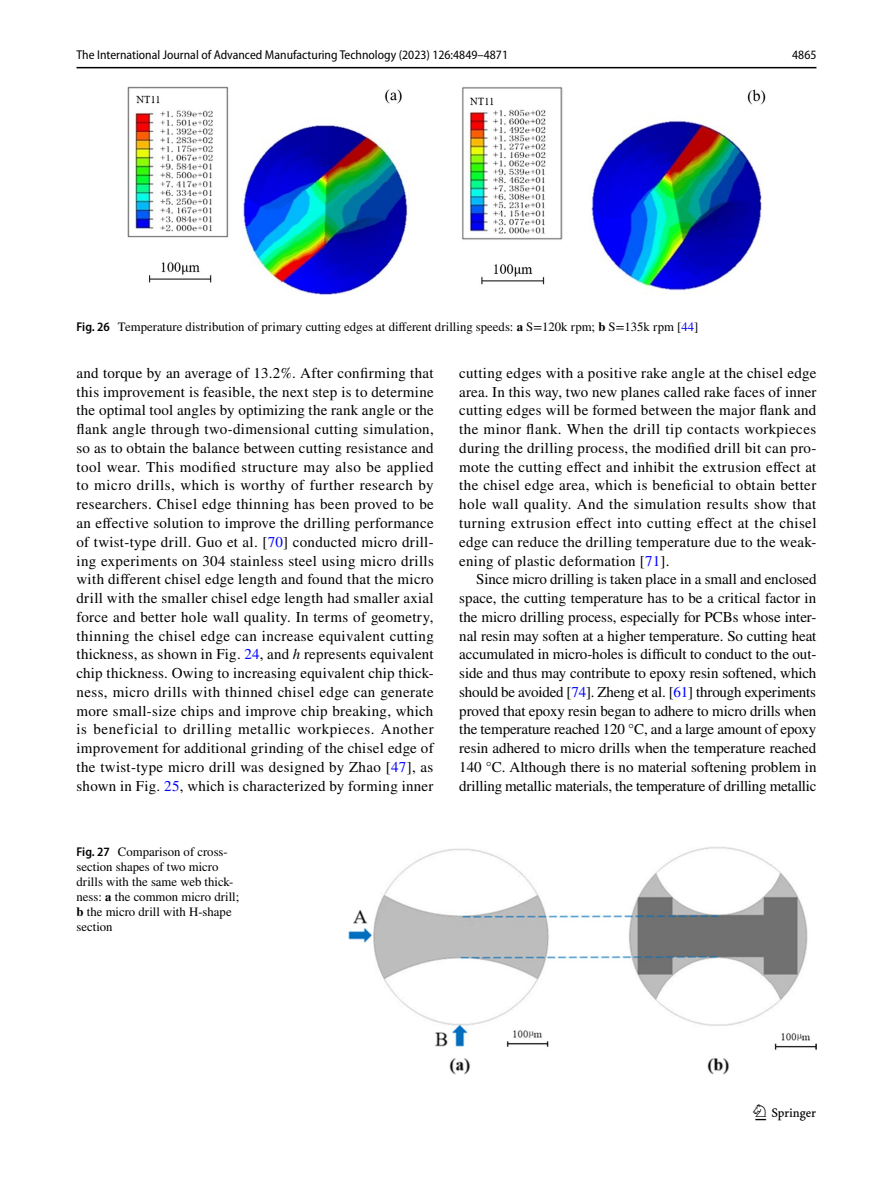
<style>
.page{position:relative;width:893px;height:1187px;background:#fff}
.page>*{position:absolute;margin:0;border:0;box-sizing:border-box;transform-origin:0 0}
.t1{font:22.5px "Springnew Regular 3";color:#000}
.t2{font:15px/18.8px "STIX";letter-spacing:.015em;color:#000;text-align:justify}
.t3{font:12.75px/15px "STIX";color:#000}
.t4{font:semi-condensed 12.75px "Myriad Pro";color:#000}
.s1{font-family:"Myriad Pro";font-weight:600;font-stretch:semi-condensed}
.s2{font-weight:700}
.s3{color:#00f}
.s4{font-style:italic}
</style>
<div class="page">
<hr style="left:77px;top:67px;width:739px;height:1px;background:#000">
<img style="left:127px;top:87px;width:638px;height:208px">
<img style="left:349px;top:847px;width:467px;height:226px">
<p class="t4" style="left:77px;top:48px;width:433px">The International Journal of Advanced Manufacturing Technology (2023) 126:4849–4871</p>
<p class="t4" style="left:792px;top:48px;width:26px">4865</p>
<p class="t3" style="left:77px;top:320px;width:623px"><span class="s1">Fig. 26</span> Temperature distribution of primary cutting edges at different drilling speeds: <span class="s2">a</span> S=120k rpm; <span class="s2">b</span> S=135k rpm [<span class="s3">44</span>]</p>
<p class="t2" style="left:77px;top:364px;width:359px">and torque by an average of 13.2%. After confirming that this improvement is feasible, the next step is to determine the optimal tool angles by optimizing the rank angle or the flank angle through two-dimensional cutting simulation, so as to obtain the balance between cutting resistance and tool wear. This modified structure may also be applied to micro drills, which is worthy of further research by researchers. Chisel edge thinning has been proved to be an effective solution to improve the drilling performance of twist-type drill. Guo et al. [<span class="s3">70</span>] conducted micro drill&shy;ing experiments on 304 stainless steel using micro drills with different chisel edge length and found that the micro drill with the smaller chisel edge length had smaller axial force and better hole wall quality. In terms of geometry, thinning the chisel edge can increase equivalent cutting thickness, as shown in Fig. <span class="s3">24</span>, and <span class="s4">h</span> represents equivalent chip thickness. Owing to increasing equivalent chip thick&shy;ness, micro drills with thinned chisel edge can generate more small-size chips and improve chip breaking, which is beneficial to drilling metallic workpieces. Another improvement for additional grinding of the chisel edge of the twist-type micro drill was designed by Zhao [<span class="s3">47</span>], as shown in Fig. <span class="s3">25</span>, which is characterized by forming inner</p>
<p class="t2" style="left:459px;top:364px;width:359px">cutting edges with a positive rake angle at the chisel edge area. In this way, two new planes called rake faces of inner cutting edges will be formed between the major flank and the minor flank. When the drill tip contacts workpieces during the drilling process, the modified drill bit can pro&shy;mote the cutting effect and inhibit the extrusion effect at the chisel edge area, which is beneficial to obtain better hole wall quality. And the simulation results show that turning extrusion effect into cutting effect at the chisel edge can reduce the drilling temperature due to the weak&shy;ening of plastic deformation [<span class="s3">71</span>].</p>
<p class="t2" style="left:459px;top:571px;width:359px;text-indent:17px">Since micro drilling is taken place in a small and enclosed space, the cutting temperature has to be a critical factor in the micro drilling process, especially for PCBs whose inter&shy;nal resin may soften at a higher temperature. So cutting heat accumulated in micro-holes is difficult to conduct to the out&shy;side and thus may contribute to epoxy resin softened, which should be avoided [<span class="s3">74</span>]. Zheng et al. [<span class="s3">61</span>] through experiments proved that epoxy resin began to adhere to micro drills when the temperature reached 120 °C, and a large amount of epoxy resin adhered to micro drills when the temperature reached 140 °C. Although there is no material softening problem in drilling metallic materials, the temperature of drilling metallic</p>
<p class="t3" style="left:77px;top:845px;width:164px"><span class="s1">Fig. 27</span> Comparison of cross&shy;section shapes of two micro drills with the same web thick&shy;ness: <span class="s2">a</span> the common micro drill; <span class="s2">b</span> the micro drill with H-shape section</p>
<h1 class="t1" style="left:755px;top:1104px;width:62px">1 3</h1>
</div>
